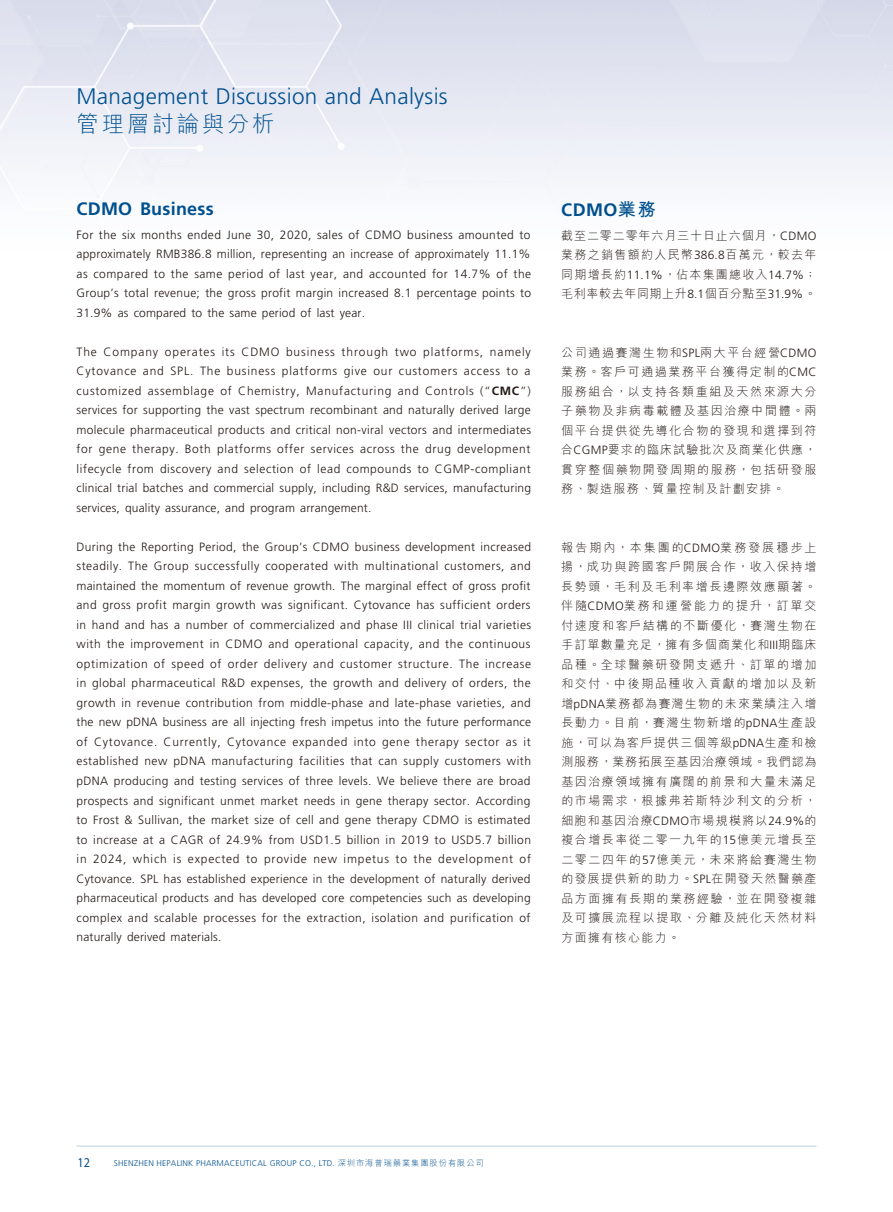
<style>
.page{position:relative;width:893px;height:1212px;background:#fff}
.page>*{position:absolute;margin:0;border:0;box-sizing:border-box;transform-origin:0 0}
.t1{font:300 22.5px "Frutiger";letter-spacing:.015em;color:#00508f}
.t2{font:300 22.5px "M Hei HK";letter-spacing:.115em;color:#00508f}
.t3{font:700 18px "Frutiger";letter-spacing:.015em;color:#00508f}
.t4{font:13.5px "Myriad Pro";color:#00508f;scale:.9 1}
.t5{font:300 12px/19.5px "Frutiger";letter-spacing:.015em;color:#231916;text-align:justify}
.t6{font:300 12px/19.5px "M Hei HK";letter-spacing:.115em;color:#231916;text-align:justify}
.t7{font:300 8.25px "Frutiger";letter-spacing:.025em;color:#00508f}
.s1{font-weight:700}
.s2{font-family:"M Hei HK"}
.s3{font-family:"Frutiger"}
</style>
<div class="page">
<hr style="left:77px;top:1145px;width:739px;height:1px;background:#00508f">
<h1 class="t1" style="left:77px;top:84px;width:373px">Management Discussion and Analysis</h1>
<h1 class="t2" style="left:77px;top:108px;width:199px">管理層討論與分析</h1>
<h2 class="t3" style="left:77px;top:198px;width:139px">CDMO Business</h2>
<p class="t5" style="left:77px;top:225px;width:456px">For the six months ended June 30, 2020, sales of CDMO business amounted to approximately RMB386.8 million, representing an increase of approximately 11.1% as compared to the same period of last year, and accounted for 14.7% of the Group’s total revenue; the gross profit margin increased 8.1 percentage points to 31.9% as compared to the same period of last year.</p>
<p class="t5" style="left:77px;top:342px;width:456px">The Company operates its CDMO business through two platforms, namely Cytovance and SPL. The business platforms give our customers access to a customized assemblage of Chemistry, Manufacturing and Controls (“<span class="s1">CMC</span>”) services for supporting the vast spectrum recombinant and naturally derived large molecule pharmaceutical products and critical non-viral vectors and intermediates for gene therapy. Both platforms offer services across the drug development lifecycle from discovery and selection of lead compounds to CGMP-compliant clinical trial batches and commercial supply, including R&amp;D services, manufacturing services, quality assurance, and program arrangement.</p>
<p class="t5" style="left:77px;top:537px;width:456px">During the Reporting Period, the Group’s CDMO business development increased steadily. The Group successfully cooperated with multinational customers, and maintained the momentum of revenue growth. The marginal effect of gross profit and gross profit margin growth was significant. Cytovance has sufficient orders in hand and has a number of commercialized and phase III clinical trial varieties with the improvement in CDMO and operational capacity, and the continuous optimization of speed of order delivery and customer structure. The increase in global pharmaceutical R&amp;D expenses, the growth and delivery of orders, the growth in revenue contribution from middle-phase and late-phase varieties, and the new pDNA business are all injecting fresh impetus into the future performance of Cytovance. Currently, Cytovance expanded into gene therapy sector as it established new pDNA manufacturing facilities that can supply customers with pDNA producing and testing services of three levels. We believe there are broad prospects and significant unmet market needs in gene therapy sector. According to Frost &amp; Sullivan, the market size of cell and gene therapy CDMO is estimated to increase at a CAGR of 24.9% from USD1.5 billion in 2019 to USD5.7 billion in 2024, which is expected to provide new impetus to the development of Cytovance. SPL has established experience in the development of naturally derived pharmaceutical products and has developed core competencies such as developing complex and scalable processes for the extraction, isolation and purification of naturally derived materials.</p>
<h2 class="t3" style="left:561px;top:199px;width:96px">CDMO<span class="s2">業務</span></h2>
<p class="t6" style="left:561px;top:225px;width:257px">截至二零二零年六月三十日止六個月，<span class="s3">CDMO</span>業務之銷售額約人民幣<span class="s3">386.8</span>百萬元，較去年同期增長約<span class="s3">11.1%</span>，佔本集團總收入<span class="s3">14.7%</span>；毛利率較去年同期上升<span class="s3">8.1</span>個百分點至<span class="s3">31.9%</span>。</p>
<p class="t6" style="left:561px;top:342px;width:257px">公司通過賽灣生物和<span class="s3">SPL</span>兩大平台經營<span class="s3">CDMO</span>業務。客戶可通過業務平台獲得定制的<span class="s3">CMC</span>服務組合，以支持各類重組及天然來源大分子藥物及非病毒載體及基因治療中間體。兩個平台提供從先導化合物的發現和選擇到符合<span class="s3">CGMP</span>要求的臨床試驗批次及商業化供應，貫穿整個藥物開發周期的服務，包括研發服務、製造服務、質量控制及計劃安排。</p>
<p class="t6" style="left:561px;top:537px;width:257px">報告期內，本集團的<span class="s3">CDMO</span>業務發展穩步上揚，成功與跨國客戶開展合作，收入保持增長勢頭，毛利及毛利率增長邊際效應顯著。伴隨<span class="s3">CDMO</span>業務和運營能力的提升，訂單交付速度和客戶結構的不斷優化，賽灣生物在手訂單數量充足，擁有多個商業化和<span class="s3">III</span>期臨床品種。全球醫藥研發開支遞升、訂單的增加和交付、中後期品種收入貢獻的增加以及新增<span class="s3">pDNA</span>業務都為賽灣生物的未來業績注入增長動力。目前，賽灣生物新增的<span class="s3">pDNA</span>生產設施，可以為客戶提供三個等級<span class="s3">pDNA</span>生產和檢測服務，業務拓展至基因治療領域。我們認為基因治療領域擁有廣闊的前景和大量未滿足的市場需求，根據弗若斯特沙利文的分析，細胞和基因治療<span class="s3">CDMO</span>市場規模將以<span class="s3">24.9%</span>的複合增長率從二零一九年的<span class="s3">15</span>億美元增長至二零二四年的<span class="s3">57</span>億美元，未來將給賽灣生物的發展提供新的助力。<span class="s3">SPL</span>在開發天然醫藥產品方面擁有長期的業務經驗，並在開發複雜及可擴展流程以提取、分離及純化天然材料方面擁有核心能力。</p>
<p class="t4" style="left:78px;top:1154px;width:15px">12</p>
<p class="t7" style="left:114px;top:1159px;width:371px">SHENZHEN HEPALINK PHARMACEUTICAL GROUP CO., LTD. <span class="s2">深圳市海普瑞藥業集團股份有限公司</span></p>
</div>
